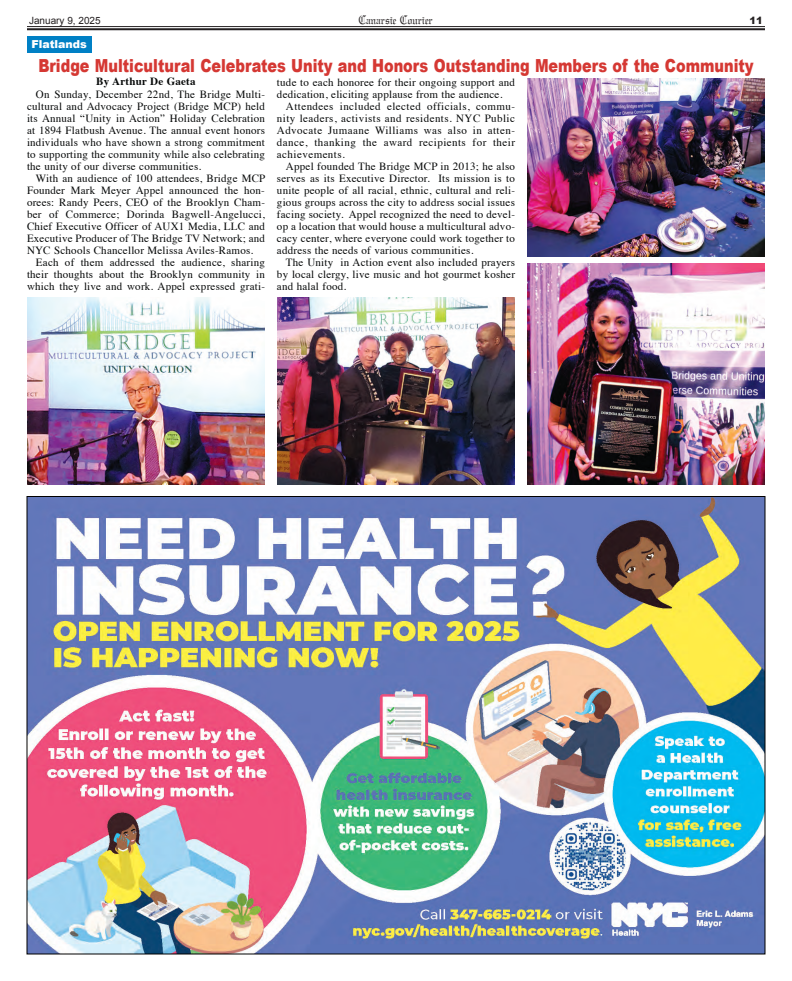
<style>
.page{position:relative;width:792px;height:981px;background:#fff}
.page>*{position:absolute;margin:0;border:0;box-sizing:border-box;transform-origin:0 0}
.t1{font:900 18px "Arial";color:#d53833;scale:.8 1}
.t2{font:12px "Gregorian FLF";color:#231f20}
.t3{font:11px/12px "Times";letter-spacing:.02em;color:#070909;text-align:justify}
.t4{font:700 11px "Times";letter-spacing:.02em;color:#070909}
.t5{font:900 11px "Arial";color:#fff}
.t6{font:10px "Arial";color:#231f20}
.t7{font:900 10px "Arial";color:#231f20}
</style>
<div class="page">
<hr style="left:27px;top:26px;width:738px;height:1px;background:#231f20">
<hr style="left:27px;top:28px;width:738px;height:2px;background:#231f20">
<img style="left:28px;top:498px;width:736px;height:454px">
<div style="left:27px;top:36px;width:65px;height:17px;background:#0080c5"></div>
<img style="left:527px;top:78px;width:238px;height:179px">
<img style="left:27px;top:297px;width:238px;height:187px">
<img style="left:277px;top:297px;width:238px;height:187px">
<img style="left:527px;top:264px;width:238px;height:220px">
<p class="t6" style="left:29px;top:14px;width:73px">January 9, 2025</p>
<p class="t2" style="left:359px;top:13px;width:76px">Canarsie Courier</p>
<p class="t7" style="left:750px;top:13px;width:15px">11</p>
<h1 class="t1" style="left:38px;top:52px;width:896px">Bridge Multicultural Celebrates Unity and Honors Outstanding Members of the Community</h1>
<p class="t5" style="left:32px;top:36px;width:57px">Flatlands</p>
<p class="t4" style="left:96px;top:71px;width:101px">By Arthur De Gaeta</p>
<p class="t3" style="left:27px;top:87px;width:240px;text-indent:9px">On Sunday, December 22nd, The Bridge Multi&shy;cultural and Advocacy Project (Bridge MCP) held its Annual “Unity in Action” Holiday Celebration at 1894 Flatbush Avenue. The annual event honors individuals who have shown a strong commitment to supporting the community while also celebrating the unity of our diverse communities.</p>
<p class="t3" style="left:27px;top:171px;width:240px;text-indent:9px">With an audience of 100 attendees, Bridge MCP Founder Mark Meyer Appel announced the hon&shy;orees: Randy Peers, CEO of the Brooklyn Cham&shy;ber of Commerce; Dorinda Bagwell-Angelucci, Chief Executive Officer of AUX1 Media, LLC and Executive Producer of The Bridge TV Network; and NYC Schools Chancellor Melissa Aviles-Ramos.</p>
<p class="t3" style="left:27px;top:255px;width:240px;text-indent:9px">Each of them addressed the audience, sharing their thoughts about the Brooklyn community in which they live and work. Appel expressed grati-</p>
<p class="t3" style="left:277px;top:75px;width:240px">tude to each honoree for their ongoing support and dedication, eliciting applause from the audience.</p>
<p class="t3" style="left:277px;top:99px;width:240px;text-indent:9px">Attendees included elected officials, commu&shy;nity leaders, activists and residents. NYC Public Advocate Jumaane Williams was also in atten&shy;dance, thanking the award recipients for their achievements.</p>
<p class="t3" style="left:277px;top:159px;width:240px;text-indent:9px">Appel founded The Bridge MCP in 2013; he also serves as its Executive Director. Its mission is to unite people of all racial, ethnic, cultural and reli&shy;gious groups across the city to address social issues facing society. Appel recognized the need to devel&shy;op a location that would house a multicultural advo&shy;cacy center, where everyone could work together to address the needs of various communities.</p>
<p class="t3" style="left:277px;top:255px;width:240px;text-indent:9px">The Unity in Action event also included prayers by local clergy, live music and hot gourmet kosher and halal food.</p>
</div>
